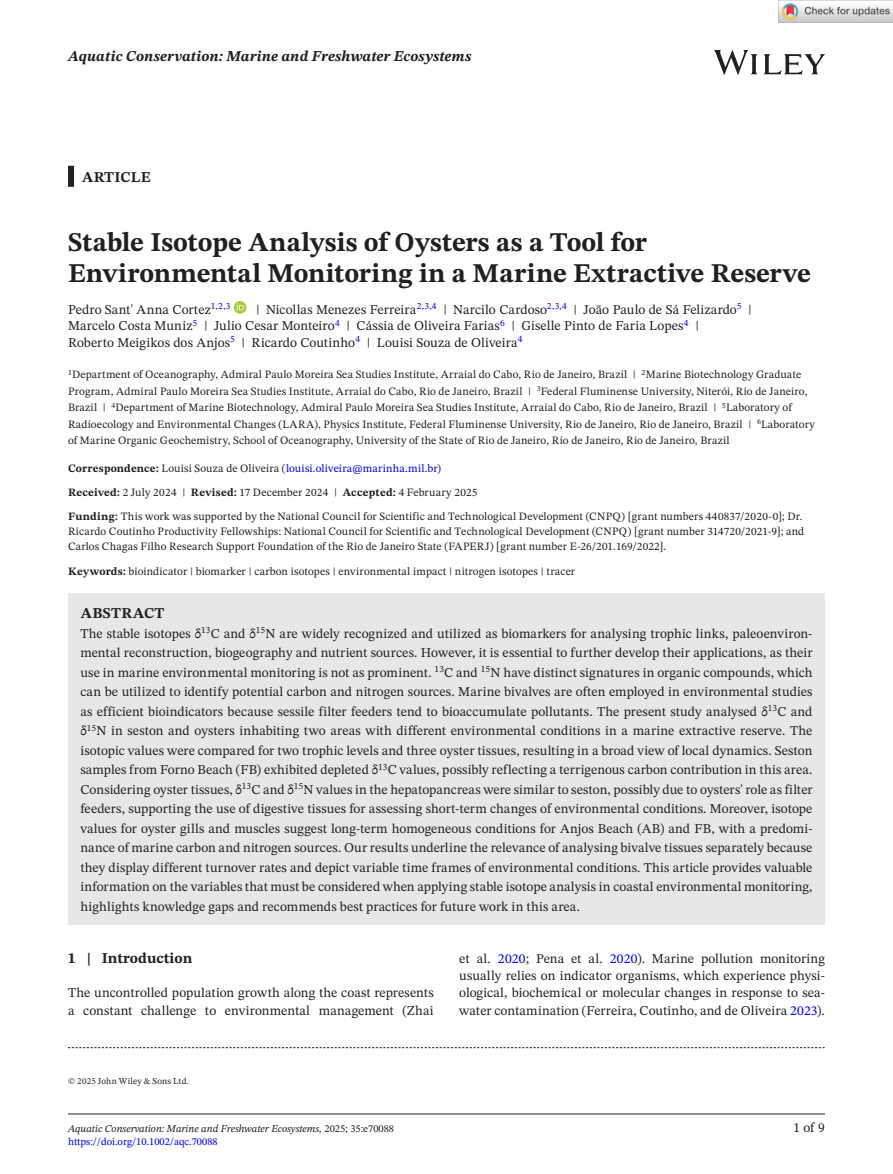
<style>
.page{position:relative;width:893px;height:1174px;background:#fff}
.page>*{position:absolute;margin:0;border:0;box-sizing:border-box;transform-origin:0 0}
.t1{font:700 27px/31.5px "STIX Two Text";color:#231f20}
.t2{font:italic 700 15px "STIX Two Text";letter-spacing:.005em;color:#231f20}
.t3{font:700 15px "STIX Two Text";color:#231f20}
.t4{font:700 15px "STIX Two Text";letter-spacing:.025em;color:#231f20}
.t5{font:13.5px/19.5px "STIX Two Text";letter-spacing:.005em;color:#231f20}
.t6{font:11.25px/16.5px "STIX Two Text";letter-spacing:.015em;color:#231f20}
.t7{font:italic 10.5px "STIX Two Text";color:#231f20}
.t8{font:10.5px "STIX Two Text";color:#00f}
.t9{font:9px "STIX Two Text";letter-spacing:.025em;color:#231f20}
.s1{font-weight:700}
.s2{color:#00f}
.s3{font-style:normal}
</style>
<div class="page">
<hr style="left:68px;top:1113px;width:757px;height:1px;background:#231f20">
<img style="left:714px;top:51px;width:111px;height:23px">
<div style="left:68px;top:166px;width:6px;height:21px;background:#231f20"></div>
<div style="left:68px;top:593px;width:757px;height:42px;background:#e6e7e9"></div>
<div style="left:68px;top:612px;width:757px;height:312px;background:#e6e7e9"></div>
<svg style="left:234px;top:301px;width:12px;height:13px"></svg>
<svg style="left:237px;top:303px;width:7px;height:7px"></svg>
<svg style="left:68px;top:1047px;width:757px;height:1px"></svg>
<img style="left:779px;top:0;width:114px;height:23px">
<p class="t2" style="left:68px;top:46px;width:405px">Aquatic Conservation: Marine and Freshwater Ecosystems</p>
<p class="t3" style="left:82px;top:166px;width:70px">ARTICLE</p>
<h1 class="t1" style="left:68px;top:227px;width:744px">Stable Isotope Analysis of Oysters as a Tool for<br>Environmental Monitoring in a Marine Extractive Reserve</h1>
<p class="t5" style="left:68px;top:299px;width:164px">Pedro Sant' Anna Cortez<sup>1,2,3</sup></p>
<p class="t5" style="left:68px;top:301px;width:685px;line-height:16.5px;text-indent:188px">| Nícollas Menezes Ferreira<sup>2,3,4</sup> | Narcilo Cardoso<sup>2,3,4</sup> | João Paulo de Sá Felizardo<sup>5</sup> |<br>Marcelo Costa Muniz<sup>5</sup> | Julio Cesar Monteiro<sup>4</sup> | Cássia de Oliveira Farias<sup>6</sup> | Giselle Pinto de Faria Lopes<sup>4</sup> |<br>Roberto Meigikos dos Anjos<sup>5</sup> | Ricardo Coutinho<sup>4</sup> | Louisi Souza de Oliveira<sup>4</sup></p>
<p class="t6" style="left:68px;top:366px;width:748px"><sup>1</sup>Department of Oceanography, Admiral Paulo Moreira Sea Studies Institute, Arraial do Cabo, Rio de Janeiro, Brazil | <sup>2</sup>Marine Biotechnology Graduate Program, Admiral Paulo Moreira Sea Studies Institute, Arraial do Cabo, Rio de Janeiro, Brazil | <sup>3</sup>Federal Fluminense University, Niterói, Rio de Janeiro, Brazil | <sup>4</sup>Department of Marine Biotechnology, Admiral Paulo Moreira Sea Studies Institute, Arraial do Cabo, Rio de Janeiro, Brazil | <sup>5</sup>Laboratory of Radioecology and Environmental Changes (LARA), Physics Institute, Federal Fluminense University, Rio de Janeiro, Rio de Janeiro, Brazil | <sup>6</sup>Laboratory of Marine Organic Geochemistry, School of Oceanography, University of the State of Rio de Janeiro, Rio de Janeiro, Rio de Janeiro, Brazil</p>
<p class="t6" style="left:68px;top:456px;width:736px;line-height:24px"><span class="s1">Correspondence:</span> Louisi Souza de Oliveira (<span class="s2">louisi.oliveira@marinha.mil.br</span>)<br><span class="s1">Received:</span> 2 July 2024 | <span class="s1">Revised:</span> 17 December 2024 | <span class="s1">Accepted:</span> 4 February 2025<br><span class="s1">Funding:</span> This work was supported by the National Council for Scientific and Technological Development (CNPQ) [grant numbers 440837/2020-0]; Dr.</p>
<p class="t6" style="left:68px;top:524px;width:738px;line-height:15px">Ricardo Coutinho Productivity Fellowships: National Council for Scientific and Technological Development (CNPQ) [grant number 314720/2021-9]; and<br>Carlos Chagas Filho Research Support Foundation of the Rio de Janeiro State (FAPERJ) [grant number E-26/201.169/2022].</p>
<p class="t6" style="left:68px;top:563px;width:509px"><span class="s1">Keywords:</span> bioindicator | biomarker | carbon isotopes | environmental impact | nitrogen isotopes | tracer</p>
<p class="t4" style="left:81px;top:602px;width:85px">ABSTRACT</p>
<p class="t5" style="left:80px;top:623px;width:734px;text-align:justify">The stable isotopes δ<sup>13</sup>C and δ<sup>15</sup>N are widely recognized and utilized as biomarkers for analysing trophic links, paleoenviron&shy;mental reconstruction, biogeography and nutrient sources. However, it is essential to further develop their applications, as their use in marine environmental monitoring is not as prominent. <sup>13</sup>C and <sup>15</sup>N have distinct signatures in organic compounds, which can be utilized to identify potential carbon and nitrogen sources. Marine bivalves are often employed in environmental studies as efficient bioindicators because sessile filter feeders tend to bioaccumulate pollutants. The present study analysed δ<sup>13</sup>C and δ<sup>15</sup>N in seston and oysters inhabiting two areas with different environmental conditions in a marine extractive reserve. The isotopic values were compared for two trophic levels and three oyster tissues, resulting in a broad view of local dynamics. Seston samples from Forno Beach (FB) exhibited depleted δ<sup>13</sup>C values, possibly reflecting a terrigenous carbon contribution in this area.<br>Considering oyster tissues, δ<sup>13</sup>C and δ<sup>15</sup>N values in the hepatopancreas were similar to seston, possibly due to oysters' role as filter feeders, supporting the use of digestive tissues for assessing short-term changes of environmental conditions. Moreover, isotope values for oyster gills and muscles suggest long-term homogeneous conditions for Anjos Beach (AB) and FB, with a predomi&shy;nance of marine carbon and nitrogen sources. Our results underline the relevance of analysing bivalve tissues separately because they display different turnover rates and depict variable time frames of environmental conditions. This article provides valuable information on the variables that must be considered when applying stable isotope analysis in coastal environmental monitoring, highlights knowledge gaps and recommends best practices for future work in this area.</p>
<p class="t3" style="left:68px;top:947px;width:126px">1 | Introduction</p>
<p class="t5" style="left:68px;top:984px;width:367px;line-height:17.2px">The uncontrolled population growth along the coast represents a constant challenge to environmental management (Zhai</p>
<p class="t5" style="left:459px;top:949px;width:367px;line-height:17.2px;text-align:justify">et al. <span class="s2">2020</span>; Pena et al. <span class="s2">2020</span>). Marine pollution monitoring usually relies on indicator organisms, which experience physi&shy;ological, biochemical or molecular changes in response to sea&shy;water contamination (Ferreira, Coutinho, and de Oliveira <span class="s2">2023</span>).</p>
<p class="t9" style="left:68px;top:1074px;width:122px">© 2025 John Wiley &amp; Sons Ltd.</p>
<p class="t7" style="left:68px;top:1121px;width:328px">Aquatic Conservation: Marine and Freshwater Ecosystems, <span class="s3">2025; 35:e70088</span></p>
<p class="t5" style="left:793px;top:1118px;width:33px">1 of 9</p>
<p class="t8" style="left:68px;top:1134px;width:151px">https://doi.org/10.1002/aqc.70088</p>
</div>
